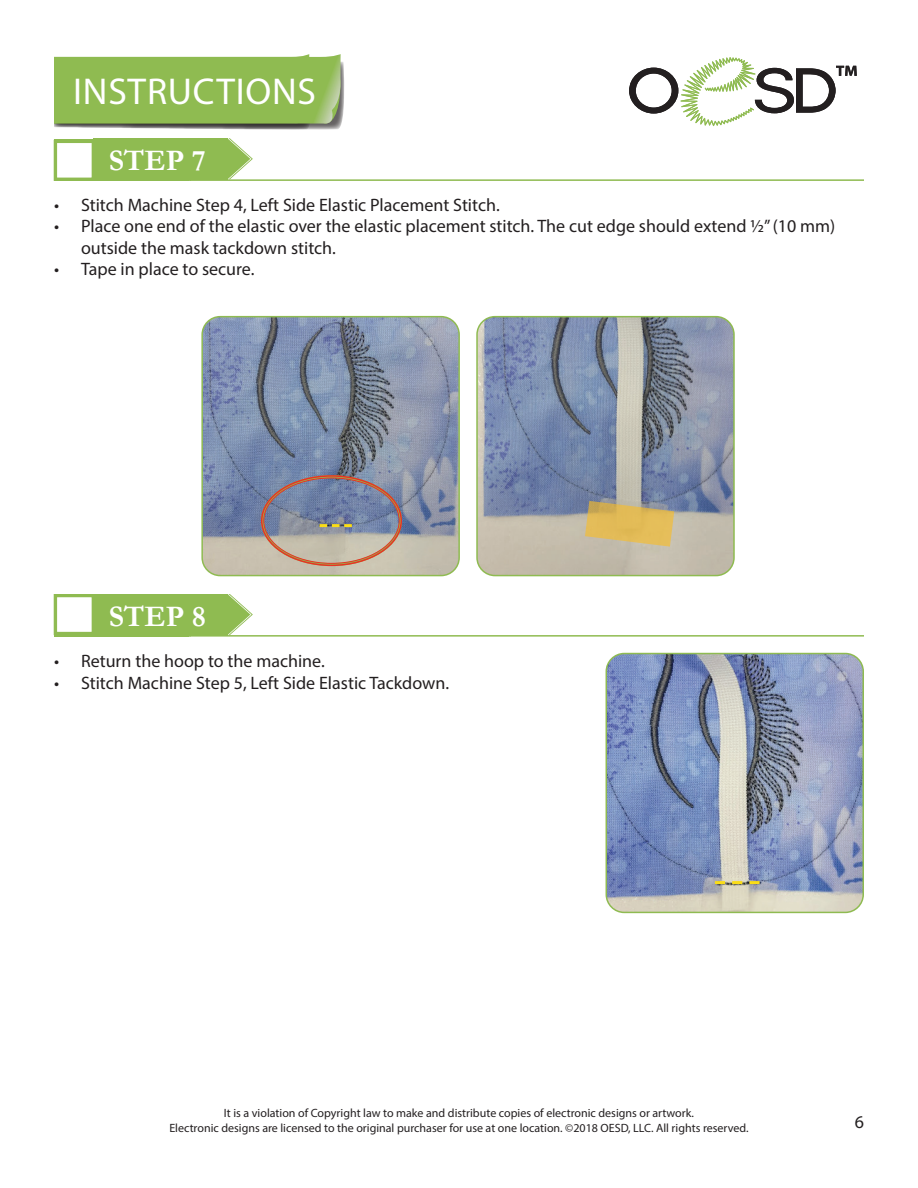
<style>
.page{position:relative;width:918px;height:1188px;background:#fff}
.page>*{position:absolute;margin:0;border:0;box-sizing:border-box;transform-origin:0 0}
.t1{font:37.5px "Myriad Pro";letter-spacing:.02em;color:#fff}
.t2{font:700 30px "Garamond";color:#fff}
.t3{font:18px/21.6px "Myriad Pro";color:#231f20}
.t4{font:12px/14.4px "Myriad Pro";color:#231f20;text-align:center}
</style>
<div class="page">
<hr style="left:54px;top:635px;width:810px;height:2px;background:#8fbb51">
<hr style="left:54px;top:179px;width:810px;height:2px;background:#8fbb51">
<div style="left:93px;top:594px;width:134px;height:41px;background:#8fbb51"></div>
<svg style="left:227px;top:594px;width:26px;height:41px"></svg>
<div style="left:93px;top:138px;width:134px;height:41px;background:#8fbb51"></div>
<svg style="left:227px;top:138px;width:26px;height:41px"></svg>
<img style="left:204px;top:317px;width:255px;height:259px">
<div style="left:201px;top:316px;width:259px;height:260px;border:2px solid #8fbb51;border-radius:18px"></div>
<img style="left:479px;top:317px;width:253px;height:259px">
<div style="left:476px;top:316px;width:259px;height:260px;border:2px solid #8fbb51;border-radius:18px"></div>
<img style="left:606px;top:654px;width:257px;height:258px">
<div style="left:606px;top:653px;width:258px;height:260px;border:2px solid #8fbb51;border-radius:18px"></div>
<svg style="left:629px;top:57px;width:228px;height:69px"></svg>
<svg style="left:54px;top:54px;width:290px;height:76px;background:#93b95e"></svg>
<svg style="left:53px;top:594px;width:40px;height:41px"></svg>
<div style="left:56px;top:596px;width:36px;height:37px;border:1px solid #8fbb51"></div>
<svg style="left:53px;top:139px;width:40px;height:42px"></svg>
<div style="left:56px;top:142px;width:36px;height:36px;border:1px solid #8fbb51"></div>
<div style="left:261px;top:475px;width:141px;height:91px;border:2px solid #e93224;border-radius:50%"></div>
<svg style="left:320px;top:524px;width:32px;height:3px"></svg>
<svg style="left:715px;top:881px;width:45px;height:3px"></svg>
<svg style="left:585px;top:501px;width:89px;height:46px;background:#d2b56b"></svg>
<h1 class="t1" style="left:73px;top:69px;width:244px">INSTRUCTIONS</h1>
<h1 class="t1" style="left:73px;top:69px;width:170px">ASSEMBLY</h1>
<h2 class="t2" style="left:109px;top:140px;width:99px">STEP 7</h2>
<h2 class="t2" style="left:69px;top:142px;width:105px">STEP X</h2>
<p class="t3" style="left:54px;top:193px;width:447px">• Stitch Machine Step 4, Left Side Elastic Placement Stitch.</p>
<p class="t3" style="left:81px;top:215px;width:756px;text-indent:-27px">• Place one end of the elastic over the elastic placement stitch. The cut edge should extend ½” (10 mm) outside the mask tackdown stitch.</p>
<p class="t3" style="left:54px;top:258px;width:202px">• Tape in place to secure.</p>
<h2 class="t2" style="left:109px;top:596px;width:99px">STEP 8</h2>
<h2 class="t2" style="left:69px;top:598px;width:105px">STEP X</h2>
<p class="t3" style="left:54px;top:650px;width:272px">• Return the hoop to the machine.</p>
<p class="t3" style="left:54px;top:671px;width:397px">• Stitch Machine Step 5, Left Side Elastic Tackdown.</p>
<p class="t4" style="left:169px;top:1106px;width:581px">It is a violation of Copyright law to make and distribute copies of electronic designs or artwork.<br>Electronic designs are licensed to the original purchaser for use at one location. ©2018 OESD, LLC. All rights reserved.</p>
<p class="t3" style="left:855px;top:1110px;width:11px">6</p>
</div>
